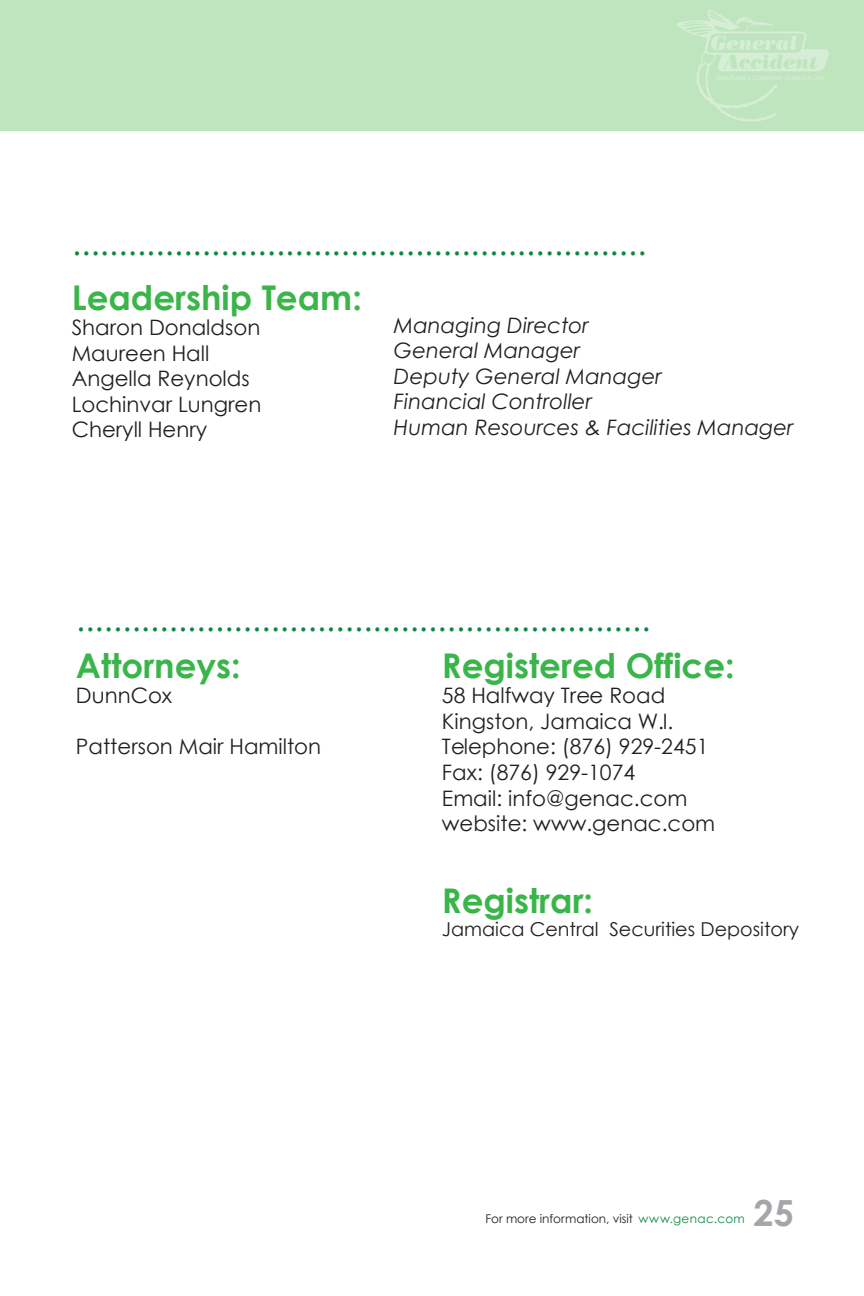
<style>
.page{position:relative;width:864px;height:1296px;background:#fff}
.page>*{position:absolute;margin:0;border:0;box-sizing:border-box;transform-origin:0 0}
.t1{font:700 36px "Century Gothic";color:#a5a6aa}
.t2{font:italic 34px/54.8px "Century Gothic";color:#0d8842}
.t3{font:700 34px "Century Gothic";color:#3ab54a}
.t4{font:21.2px/25.6px "Century Gothic";color:#231f20}
.t5{font:italic 21.2px "Century Gothic";color:#231f20}
.t6{font:19.2px "Century Gothic";color:#231f20}
.t7{font:12px "Century Gothic";color:#231f20}
.s1{font-weight:700;font-style:normal;color:#3ab54a}
.s2{color:#108c44}
</style>
<div class="page">
<div style="left:0;top:0;width:864px;height:131px;background:#bfe5be"></div>
<img style="left:677px;top:9px;width:152px;height:112px">
<p class="t2" style="left:72px;top:215px;width:578px">..............................................................<br><span class="s1">Leadership Team:</span></p>
<p class="t4" style="left:72px;top:315px;width:190px">Sharon Donaldson</p>
<p class="t5" style="left:394px;top:312px;width:196px">Managing Director</p>
<p class="t4" style="left:72px;top:340px;width:139px">Maureen Hall</p>
<p class="t5" style="left:394px;top:338px;width:188px">General Manager</p>
<p class="t4" style="left:72px;top:366px;width:179px">Angella Reynolds</p>
<p class="t5" style="left:394px;top:363px;width:270px">Deputy General Manager</p>
<p class="t4" style="left:72px;top:391px;width:191px">Lochinvar Lungren</p>
<p class="t5" style="left:394px;top:389px;width:200px">Financial Controller</p>
<p class="t4" style="left:72px;top:417px;width:137px">Cheryll Henry</p>
<p class="t5" style="left:394px;top:414px;width:401px">Human Resources &amp; Facilities Manager</p>
<p class="t2" style="left:78px;top:591px;width:576px">..............................................................</p>
<p class="t3" style="left:76px;top:644px;width:166px">Attorneys:</p>
<p class="t4" style="left:76px;top:683px;width:98px">DunnCox</p>
<p class="t4" style="left:76px;top:734px;width:247px">Patterson Mair Hamilton</p>
<p class="t3" style="left:442px;top:644px;width:294px">Registered Office:</p>
<p class="t4" style="left:442px;top:683px;width:275px">58 Halfway Tree Road<br>Kingston, Jamaica W.I.<br>Telephone: (876) 929-2451<br>Fax: (876) 929-1074<br>Email: info@genac.com website: www.genac.com</p>
<p class="t3" style="left:442px;top:879px;width:153px">Registrar:</p>
<p class="t6" style="left:442px;top:917px;width:359px">Jamaica Central Securities Depository</p>
<p class="t7" style="left:485px;top:1211px;width:261px">For more information, visit <span class="s2">www.genac.com</span></p>
<p class="t1" style="left:754px;top:1190px;width:42px">25</p>
</div>
